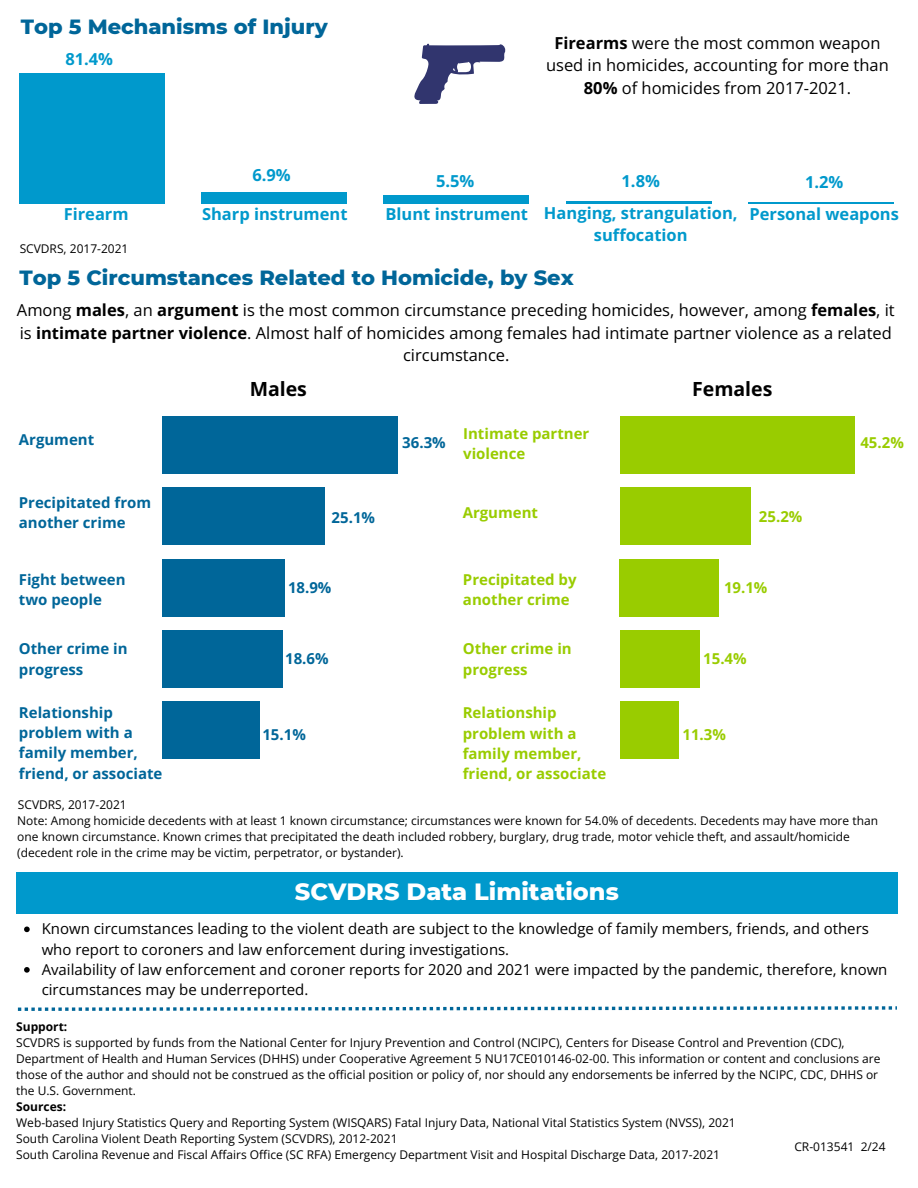
<style>
.page{position:relative;width:918px;height:1188px;background:#fff}
.page>*{position:absolute;margin:0;border:0;box-sizing:border-box;transform-origin:0 0}
.t1{font:800 24px "Montserrat";color:#fff}
.t2{font:800 21px "Montserrat";color:#069}
.t3{font:700 19.5px "Open Sans";color:#000}
.t4{font:16.5px/22.5px "Open Sans";color:#000;text-align:center}
.t5{font:700 16.5px/22.5px "Open Sans";color:#09c;text-align:center}
.t6{font:15px/20.2px "Open Sans";color:#000}
.t7{font:700 15px/20.2px "Open Sans";color:#069}
.t8{font:700 15px/20.2px "Open Sans";color:#9c0}
.t9{font:12px/16px "Open Sans";color:#000}
.t10{font:700 12px "Open Sans";color:#000}
.t11{font:12px "Open Sans";color:#000}
.s1{font-weight:700}
</style>
<div class="page">
<div style="left:162px;top:416px;width:235px;height:57px;background:#069"></div>
<div style="left:162px;top:488px;width:163px;height:57px;background:#069"></div>
<div style="left:162px;top:559px;width:122px;height:57px;background:#069"></div>
<div style="left:162px;top:630px;width:121px;height:57px;background:#069"></div>
<div style="left:162px;top:702px;width:98px;height:57px;background:#069"></div>
<div style="left:620px;top:416px;width:234px;height:58px;background:#9c0"></div>
<div style="left:620px;top:488px;width:131px;height:57px;background:#9c0"></div>
<div style="left:620px;top:559px;width:99px;height:57px;background:#9c0"></div>
<div style="left:620px;top:630px;width:80px;height:57px;background:#9c0"></div>
<div style="left:620px;top:702px;width:58px;height:57px;background:#9c0"></div>
<div style="left:19px;top:73px;width:146px;height:131px;background:#09c"></div>
<div style="left:201px;top:193px;width:146px;height:11px;background:#09c"></div>
<div style="left:383px;top:195px;width:146px;height:9px;background:#09c"></div>
<hr style="left:566px;top:201px;width:145px;height:3px;background:#09c">
<hr style="left:748px;top:202px;width:146px;height:2px;background:#09c">
<svg style="left:414px;top:44px;width:92px;height:60px"></svg>
<div style="left:16px;top:872px;width:881px;height:41px;background:#09c"></div>
<svg style="left:18px;top:1006px;width:879px;height:5px"></svg>
<svg style="left:24px;top:927px;width:6px;height:5px"></svg>
<svg style="left:24px;top:967px;width:6px;height:6px"></svg>
<h3 class="t2" style="left:21px;top:14px;width:308px">Top 5 Mechanisms of Injury</h3>
<h3 class="t5" style="left:65px;top:48px;width:49px">81.4%</h3>
<h3 class="t5" style="left:252px;top:163px;width:40px">6.9%</h3>
<h3 class="t4" style="left:546px;top:31px;width:344px"><span class="s1">Firearms</span> were the most common weapon used in homicides, accounting for more than<br><span class="s1">80%</span> of homicides from 2017-2021.</h3>
<h3 class="t5" style="left:436px;top:170px;width:40px">5.5%</h3>
<h3 class="t5" style="left:622px;top:170px;width:40px">1.8%</h3>
<h3 class="t5" style="left:805px;top:170px;width:40px">1.2%</h3>
<h3 class="t5" style="left:64px;top:202px;width:66px">Firearm</h3>
<h3 class="t5" style="left:202px;top:202px;width:147px">Sharp instrument</h3>
<h3 class="t5" style="left:385px;top:202px;width:144px">Blunt instrument</h3>
<h3 class="t5" style="left:544px;top:201px;width:195px">Hanging, strangulation, suffocation</h3>
<h3 class="t5" style="left:749px;top:202px;width:151px">Personal weapons</h3>
<h3 class="t9" style="left:20px;top:240px;width:110px">SCVDRS, 2017-2021</h3>
<h3 class="t2" style="left:20px;top:265px;width:556px">Top 5 Circumstances Related to Homicide, by Sex</h3>
<h3 class="t4" style="left:17px;top:299px;width:879px">Among <span class="s1">males</span>, an <span class="s1">argument</span> is the most common circumstance preceding homicides, however, among <span class="s1">females</span>, it is <span class="s1">intimate partner violence</span>. Almost half of homicides among females had intimate partner violence as a related circumstance.</h3>
<h2 class="t7" style="left:19px;top:429px;width:77px">Argument</h2>
<h4 class="t7" style="left:19px;top:492px;width:134px">Precipitated from another crime</h4>
<h3 class="t7" style="left:19px;top:569px;width:108px">Fight between two people</h3>
<h3 class="t7" style="left:19px;top:638px;width:110px">Other crime in progress</h3>
<p class="t7" style="left:19px;top:702px;width:145px">Relationship problem with a family member, friend, or associate</p>
<h3 class="t3" style="left:250px;top:375px;width:59px">Males</h3>
<h3 class="t3" style="left:692px;top:375px;width:82px">Females</h3>
<h3 class="t7" style="left:402px;top:432px;width:45px">36.3%</h3>
<h3 class="t8" style="left:463px;top:423px;width:128px">Intimate partner violence</h3>
<h2 class="t8" style="left:860px;top:432px;width:45px">45.2%</h2>
<h3 class="t7" style="left:332px;top:507px;width:45px">25.1%</h3>
<h2 class="t8" style="left:463px;top:502px;width:77px">Argument</h2>
<h3 class="t8" style="left:759px;top:507px;width:45px">25.2%</h3>
<h5 class="t7" style="left:288px;top:577px;width:45px">18.9%</h5>
<h3 class="t7" style="left:285px;top:648px;width:45px">18.6%</h3>
<h4 class="t8" style="left:463px;top:569px;width:115px">Precipitated by another crime</h4>
<h2 class="t8" style="left:463px;top:638px;width:110px">Other crime in progress</h2>
<h3 class="t8" style="left:724px;top:577px;width:45px">19.1%</h3>
<h3 class="t8" style="left:703px;top:648px;width:45px">15.4%</h3>
<h3 class="t7" style="left:262px;top:724px;width:45px">15.1%</h3>
<h5 class="t8" style="left:463px;top:702px;width:145px">Relationship problem with a family member, friend, or associate</h5>
<h3 class="t8" style="left:682px;top:724px;width:45px">11.3%</h3>
<h3 class="t9" style="left:18px;top:796px;width:110px">SCVDRS, 2017-2021</h3>
<h3 class="t9" style="left:17px;top:812px;width:862px">Note: Among homicide decedents with at least 1 known circumstance; circumstances were known for 54.0% of decedents. Decedents may have more than one known circumstance. Known crimes that precipitated the death included robbery, burglary, drug trade, motor vehicle theft, and assault/homicide (decedent role in the crime may be victim, perpetrator, or bystander).</h3>
<p class="t1" style="left:295px;top:877px;width:325px">SCVDRS Data Limitations</p>
<h1 class="t6" style="left:42px;top:918px;width:829px">Known circumstances leading to the violent death are subject to the knowledge of family members, friends, and others who report to coroners and law enforcement during investigations.</h1>
<p class="t6" style="left:42px;top:959px;width:847px">Availability of law enforcement and coroner reports for 2020 and 2021 were impacted by the pandemic, therefore, known circumstances may be underreported.</p>
<p class="t10" style="left:16px;top:1018px;width:53px">Support:</p>
<p class="t9" style="left:16px;top:1034px;width:866px">SCVDRS is supported by funds from the National Center for Injury Prevention and Control (NCIPC), Centers for Disease Control and Prevention (CDC), Department of Health and Human Services (DHHS) under Cooperative Agreement 5 NU17CE010146-02-00. This information or content and conclusions are those of the author and should not be construed as the official position or policy of, nor should any endorsements be inferred by the NCIPC, CDC, DHHS or the U.S. Government.</p>
<p class="t10" style="left:16px;top:1098px;width:51px">Sources:</p>
<p class="t9" style="left:16px;top:1114px;width:721px">Web-based Injury Statistics Query and Reporting System (WISQARS) Fatal Injury Data, National Vital Statistics System (NVSS), 2021</p>
<p class="t9" style="left:16px;top:1130px;width:383px">South Carolina Violent Death Reporting System (SCVDRS), 2012-2021</p>
<p class="t9" style="left:16px;top:1146px;width:705px">South Carolina Revenue and Fiscal Affairs Office (SC RFA) Emergency Department Visit and Hospital Discharge Data, 2017-2021</p>
<p class="t11" style="left:794px;top:1138px;width:93px">CR-013541 2/24</p>
</div>
